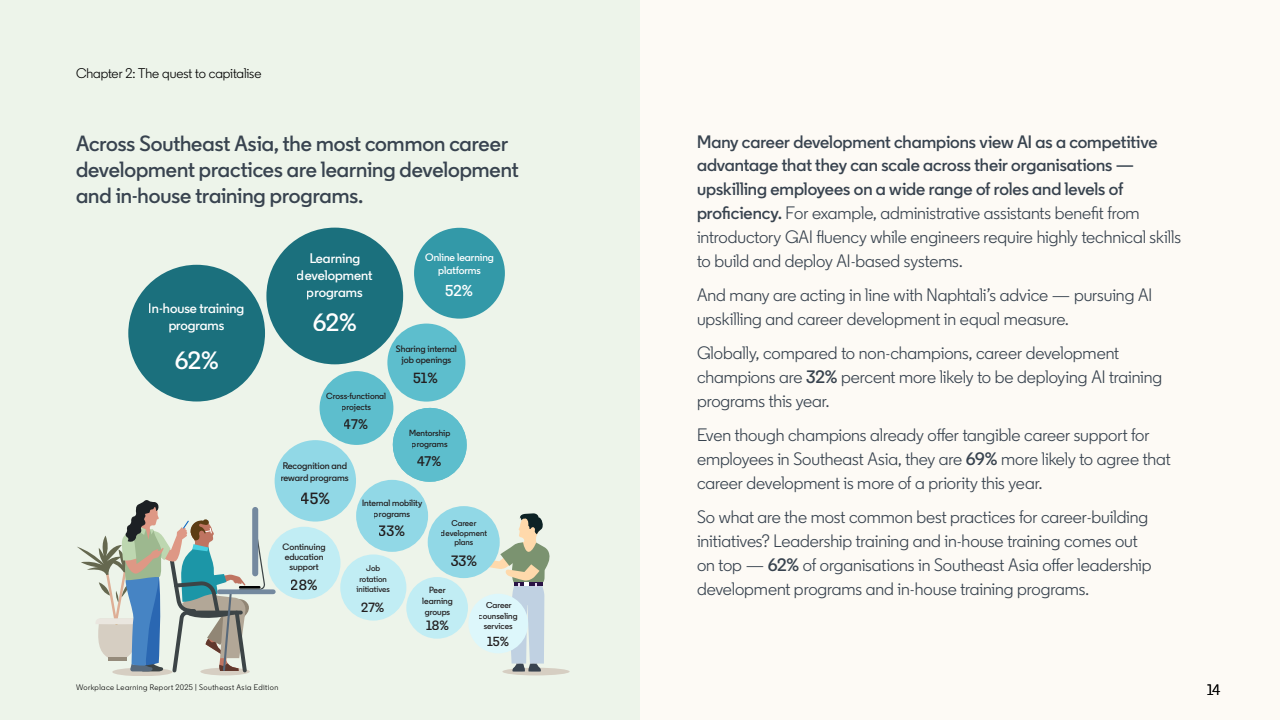
<style>
.page{position:relative;width:1280px;height:720px;background:#fdfaf5}
.page>*{position:absolute;margin:0;border:0;box-sizing:border-box;transform-origin:0 0}
.t1{font:600 25px "Community";color:#fff}
.t2{font:600 22px/26px "Community";color:#38434f}
.t3{font:18px/24px "Community";letter-spacing:-.005em;color:#38434f}
.t4{font:600 18px/24px "Community";color:#38434f}
.t5{font:600 16.2px "Community";color:#231f20}
.t6{font:600 15.8px "Community";color:#fff}
.t7{font:600 15px "Community";color:#231f20}
.t8{font:15px "Community";color:#000}
.t9{font:600 14.8px "Community";color:#231f20}
.t10{font:600 14.7px "Community";color:#231f20}
.t11{font:14px "Community";letter-spacing:-.005em;color:#000}
.t12{font:600 14px "Community";color:#231f20}
.t13{font:600 13.9px/16.7px "Community";color:#fff;text-align:center}
.t14{font:600 13.4px "Community";color:#231f20}
.t15{font:600 13.1px "Community";color:#231f20}
.t16{font:600 10.8px/13px "Community";color:#fff;text-align:center}
.t17{font:600 9.6px/11.5px "Community";color:#231f20}
.t18{font:600 9.3px/10.1px "Community";color:#231f20;text-align:center}
.t19{font:600 9px/10.8px "Community";color:#231f20;text-align:center}
.t20{font:600 8.9px/10.7px "Community";color:#231f20;text-align:center}
.t21{font:600 8.7px/10.4px "Community";color:#231f20;text-align:center}
.t22{font:600 8.5px/9.7px "Community";color:#231f20;text-align:center}
.t23{font:600 8.4px/10.1px "Community";color:#231f20;text-align:center}
.t24{font:8px "Community";letter-spacing:.055em;color:#000}
.s1{font-weight:400}
.s2{font-weight:600}
</style>
<div class="page">
<div style="left:0;top:0;width:640px;height:720px;background:#edf4ea"></div>
<div style="left:502px;top:668px;width:68px;height:7px;background:#d6cec2;border-radius:50%"></div>
<div style="left:112px;top:668px;width:61px;height:8px;background:#d6cec2;border-radius:50%"></div>
<svg style="left:489px;top:513px;width:61px;height:159px"></svg>
<div style="left:219px;top:589px;width:54px;height:5px;background:#74899f"></div>
<svg style="left:77px;top:500px;width:188px;height:175px"></svg>
<div style="left:266px;top:228px;width:137px;height:136px;background:#1b707d;border-radius:50%"></div>
<div style="left:414px;top:228px;width:91px;height:91px;background:#3399a8;border-radius:50%"></div>
<div style="left:387px;top:324px;width:78px;height:78px;background:#5dbecd;border-radius:50%"></div>
<svg style="left:390px;top:405px;width:77px;height:80px"></svg>
<div style="left:320px;top:371px;width:73px;height:74px;background:#5dbecd;border-radius:50%"></div>
<div style="left:275px;top:440px;width:81px;height:82px;background:#91d8e6;border-radius:50%"></div>
<div style="left:356px;top:480px;width:72px;height:72px;background:#91d8e6;border-radius:50%"></div>
<div style="left:428px;top:506px;width:72px;height:72px;background:#91d8e6;border-radius:50%"></div>
<div style="left:268px;top:527px;width:73px;height:73px;background:#c1edf4;border-radius:50%"></div>
<div style="left:468px;top:594px;width:60px;height:59px;background:#ddf7fb;border-radius:50%"></div>
<div style="left:128px;top:265px;width:137px;height:137px;background:#1b707d;border-radius:50%"></div>
<div style="left:406px;top:577px;width:62px;height:62px;background:#c1edf4;border-radius:50%"></div>
<div style="left:340px;top:554px;width:66px;height:67px;background:#c1edf4;border-radius:50%"></div>
<p class="t11" style="left:76px;top:64px;width:187px">Chapter 2: The quest to capitalise</p>
<p class="t2" style="left:76px;top:130px;width:444px">Across Southeast Asia, the most common career development practices are learning development and in-house training programs.</p>
<p class="t13" style="left:149px;top:300px;width:97px">In-house training programs</p>
<h1 class="t1" style="left:174px;top:345px;width:46px">62%</h1>
<p class="t13" style="left:297px;top:250px;width:77px">Learning development programs</p>
<h1 class="t1" style="left:313px;top:306px;width:46px">62%</h1>
<p class="t20" style="left:326px;top:391px;width:61px">Cross-functional projects</p>
<p class="t12" style="left:344px;top:415px;width:25px">47%</p>
<p class="t17" style="left:281px;top:460px;width:70px">Recognition and reward programs</p>
<p class="t16" style="left:425px;top:250px;width:70px">Online learning platforms</p>
<p class="t6" style="left:445px;top:281px;width:29px">52%</p>
<p class="t18" style="left:396px;top:343px;width:63px;line-height:11.2px">Sharing internal job openings</p>
<p class="t10" style="left:413px;top:369px;width:26px">51%</p>
<p class="t20" style="left:409px;top:428px;width:43px">Mentorship programs</p>
<p class="t12" style="left:417px;top:452px;width:25px">47%</p>
<p class="t5" style="left:301px;top:489px;width:31px">45%</p>
<p class="t18" style="left:283px;top:542px;width:44px">Continuing education support</p>
<p class="t9" style="left:291px;top:576px;width:28px">28%</p>
<p class="t19" style="left:362px;top:498px;width:62px">Internal mobility programs</p>
<p class="t7" style="left:379px;top:521px;width:28px">33%</p>
<p class="t22" style="left:441px;top:518px;width:48px">Career development plans</p>
<p class="t23" style="left:356px;top:563px;width:35px">Job rotation initiatives</p>
<p class="t14" style="left:361px;top:599px;width:25px">27%</p>
<p class="t7" style="left:451px;top:551px;width:28px">33%</p>
<p class="t19" style="left:422px;top:584px;width:32px">Peer learning</p>
<p class="t19" style="left:425px;top:606px;width:27px">groups</p>
<p class="t14" style="left:426px;top:617px;width:24px">18%</p>
<p class="t21" style="left:479px;top:600px;width:40px">Career counseling services</p>
<p class="t15" style="left:487px;top:634px;width:23px">15%</p>
<p class="t24" style="left:76px;top:682px;width:204px">Workplace Learning Report 2025 | Southeast Asia Edition</p>
<p class="t24" style="left:189px;top:682px;width:6px">4</p>
<p class="t4" style="left:697px;top:129px;width:485px">Many career development champions view AI as a competitive advantage that they can scale across their organisations — upskilling employees on a wide range of roles and levels of proficiency. <span class="s1">For example, administrative assistants benefit from introductory GAI fluency while engineers require highly technical skills to build and deploy AI-based systems.</span></p>
<p class="t3" style="left:697px;top:283px;width:457px">And many are acting in line with Naphtali’s advice — pursuing AI upskilling and career development in equal measure.</p>
<p class="t3" style="left:697px;top:341px;width:467px">Globally, compared to non-champions, career development champions are <span class="s2">32%</span> percent more likely to be deploying AI training programs this year.</p>
<p class="t3" style="left:697px;top:423px;width:475px">Even though champions already offer tangible career support for employees in Southeast Asia, they are <span class="s2">69%</span> more likely to agree that career development is more of a priority this year.</p>
<p class="t3" style="left:697px;top:505px;width:456px">So what are the most common best practices for career-building initiatives? Leadership training and in-house training comes out on top — <span class="s2">62%</span> of organisations in Southeast Asia offer leadership development programs and in-house training programs.</p>
<p class="t8" style="left:1207px;top:681px;width:15px">14</p>
</div>
